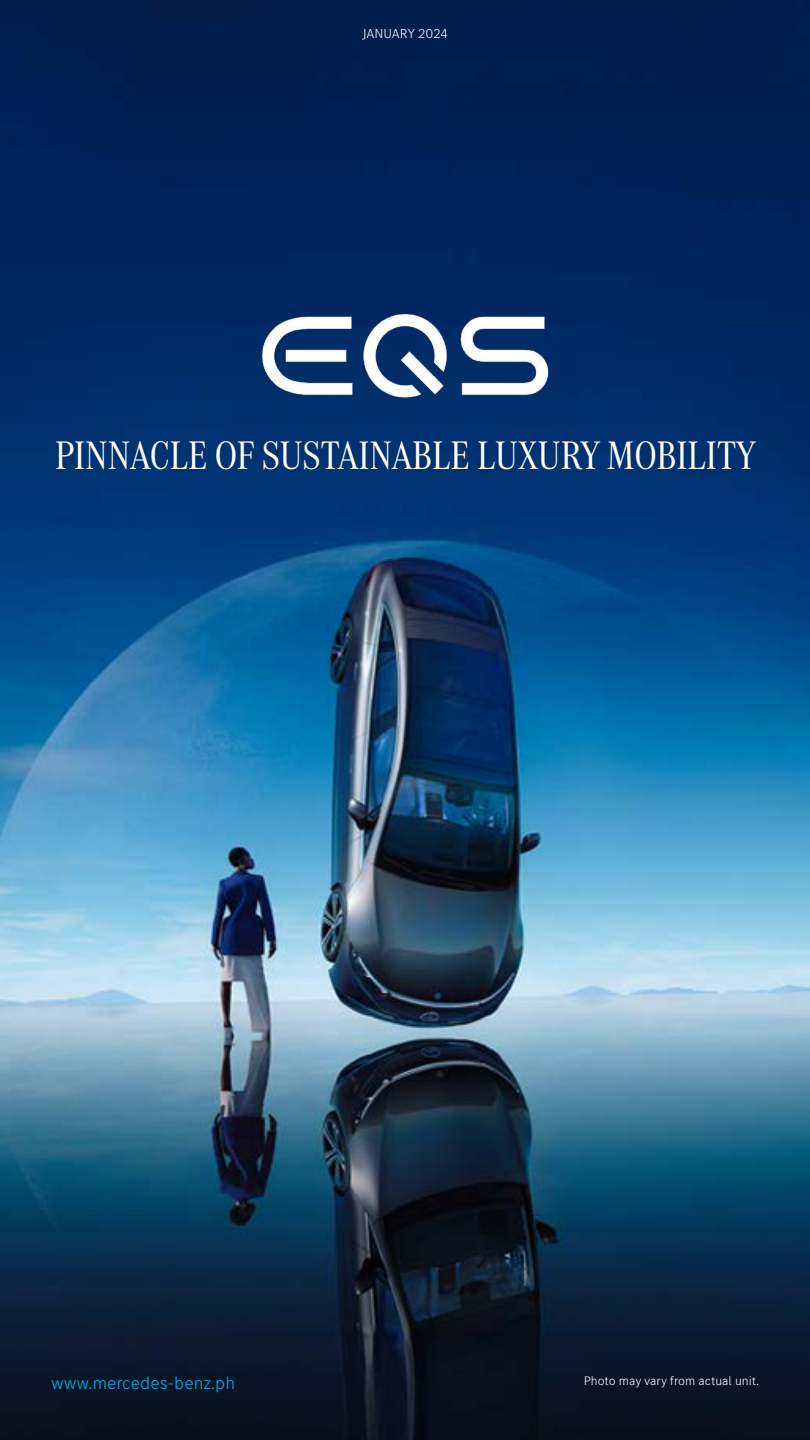
<style>
.page{position:relative;width:810px;height:1440px;background:#fff}
.page>*{position:absolute;margin:0;border:0;box-sizing:border-box;transform-origin:0 0}
.t1{font:41.25px "MB Corpo A Title Cond";color:#fff}
.t2{font:300 18px "MB Corpo S Text";color:#00aeef}
.t3{font:300 13.5px "MB Corpo S Text";color:#fff}
.t4{font:300 12.75px "MB Corpo S Text";color:#fff}
</style>
<div class="page">
<img style="left:0;top:0;width:810px;height:1440px">
<img style="left:233px;top:285px;width:344px;height:140px">
<p class="t3" style="left:362px;top:25px;width:87px">JANUARY 2024</p>
<p class="t1" style="left:55px;top:428px;width:703px">PINNACLE OF SUSTAINABLE LUXURY MOBILITY</p>
<p class="t2" style="left:51px;top:1371px;width:186px">www.mercedes-benz.ph</p>
<p class="t4" style="left:584px;top:1372px;width:177px">Photo may vary from actual unit.</p>
</div>
